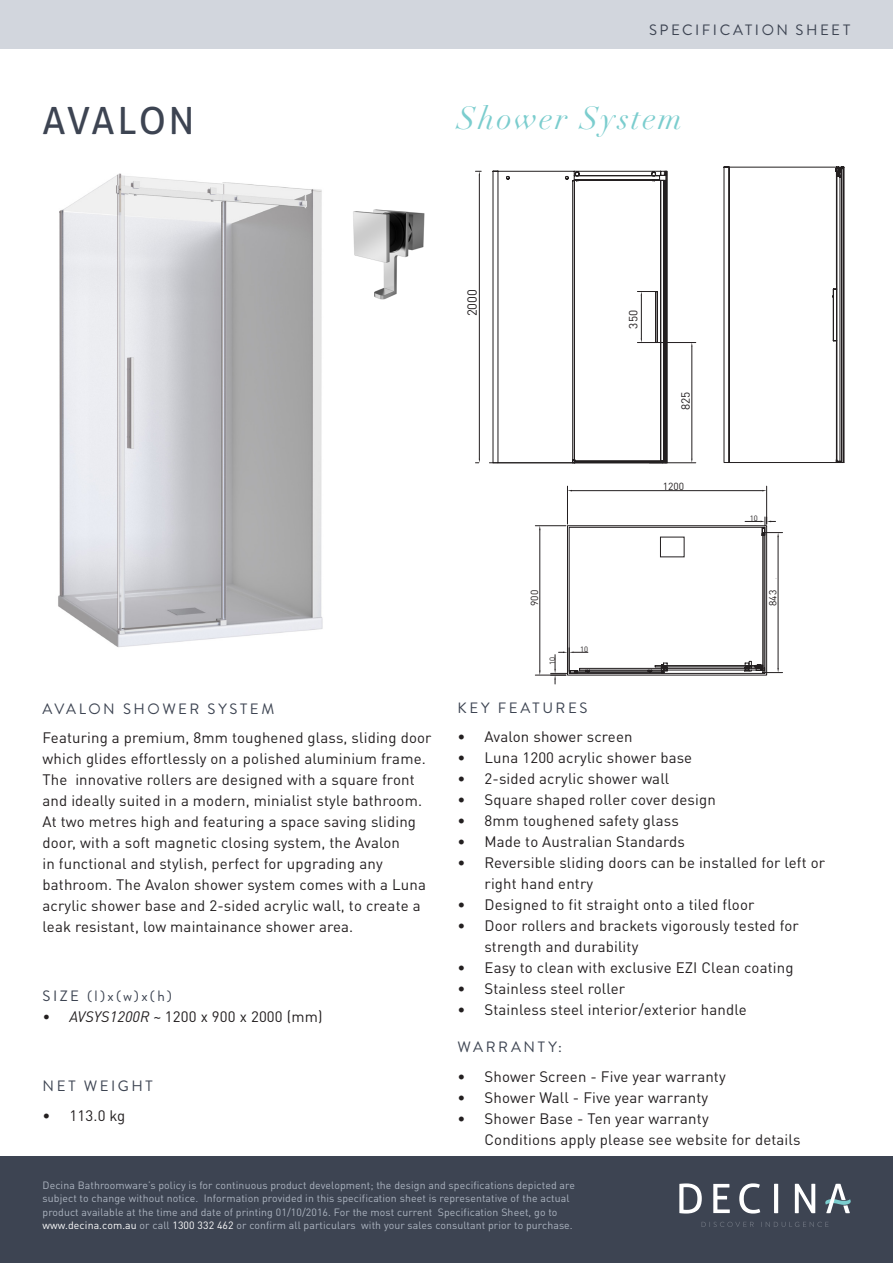
<style>
.page{position:relative;width:893px;height:1263px;background:#fff}
.page>*{position:absolute;margin:0;border:0;box-sizing:border-box;transform-origin:0 0}
.Top_Header{font:37.5px "Aller";letter-spacing:.06em;color:#3d4452}
.Name_of_product_segm{font:italic 31.5px "Didot LT Std";letter-spacing:.065em;color:#7bcdce}
.body{font:15px/21px "DIN Pro";letter-spacing:.01em;color:#231f20}
.Header_2{font:15px "Brandon Grotesque";letter-spacing:.175em;color:#3d4452}
.Header_Style{font:15px "Brandon Grotesque";letter-spacing:.17em;color:#3d4452}
.Header_1{font:15px "Brandon Grotesque";color:#3d4452}
.t1{font:13.05px "DIN Pro";color:#231f20}
.t2{font:11.7px "DIN Pro";color:#231f20}
.Bottom_Footer{font:10.5px/13.5px "DIN Pro";letter-spacing:.01em;color:#adb5c1}
.t3{font:10.2px "DIN Pro";color:#231f20}
.t4{font:7.65px "DIN Pro";color:#231f20}
.s1{font-style:italic}
.s2{color:#fff}
</style>
<div class="page">
<div style="left:0;top:1157px;width:893px;height:106px;background:#3d4452"></div>
<div style="left:0;top:0;width:893px;height:49px;background:#d2d6dd"></div>
<img style="left:58px;top:173px;width:265px;height:475px">
<svg style="left:701px;top:1222px;width:53px;height:5px"></svg>
<svg style="left:761px;top:1222px;width:67px;height:5px"></svg>
<svg style="left:679px;top:1183px;width:23px;height:30px"></svg>
<svg style="left:713px;top:1184px;width:17px;height:29px"></svg>
<svg style="left:739px;top:1183px;width:21px;height:30px"></svg>
<svg style="left:774px;top:1184px;width:4px;height:29px"></svg>
<svg style="left:795px;top:1184px;width:20px;height:29px"></svg>
<svg style="left:825px;top:1184px;width:26px;height:29px"></svg>
<img style="left:353px;top:209px;width:72px;height:91px">
<svg style="left:493px;top:171px;width:173px;height:291px"></svg>
<hr style="left:489px;top:462px;width:178px;height:1px;background:#231f20">
<hr style="left:641px;top:295px;width:1px;height:44px;background:#231f20">
<svg style="left:637px;top:339px;width:19px;height:4px"></svg>
<svg style="left:637px;top:291px;width:19px;height:4px"></svg>
<svg style="left:666px;top:171px;width:2px;height:291px"></svg>
<hr style="left:658px;top:342px;width:38px;height:1px;background:#231f20">
<hr style="left:649px;top:462px;width:47px;height:1px;background:#231f20">
<hr style="left:692px;top:346px;width:1px;height:113px;background:#231f20">
<hr style="left:479px;top:175px;width:1px;height:284px;background:#231f20">
<svg style="left:724px;top:167px;width:120px;height:296px"></svg>
<hr style="left:567px;top:486px;width:1px;height:38px;background:#231f20">
<hr style="left:766px;top:486px;width:1px;height:38px;background:#231f20">
<hr style="left:572px;top:490px;width:190px;height:1px;background:#231f20">
<hr style="left:535px;top:675px;width:31px;height:1px;background:#231f20">
<hr style="left:535px;top:525px;width:31px;height:1px;background:#231f20">
<hr style="left:540px;top:530px;width:1px;height:141px;background:#231f20">
<svg style="left:551px;top:517px;width:232px;height:167px"></svg>
<p class="Top_Header" style="left:43px;top:98px;width:153px">AVALON</p>
<p class="Header_Style" style="left:649px;top:19px;width:203px">SPECIFICATION SHEET</p>
<p class="Name_of_product_segm" style="left:457px;top:99px;width:227px">Shower System</p>
<p class="t1" style="left:462px;top:316px;width:29px;rotate:-90deg">2000</p>
<p class="t2" style="left:624px;top:329px;width:20px;rotate:-90deg">350</p>
<p class="t2" style="left:676px;top:410px;width:20px;rotate:-90deg">825</p>
<p class="t3" style="left:663px;top:478px;width:23px">1200</p>
<p class="t4" style="left:750px;top:512px;width:10px">10</p>
<p class="Header_2" style="left:43px;top:698px;width:233px">AVALON SHOWER SYSTEM</p>
<p class="body" style="left:43px;top:726px;width:391px">Featuring a premium, 8mm toughened glass, sliding door which glides effortlessly on a polished aluminium frame.<br>The innovative rollers are designed with a square front and ideally suited in a modern, minialist style bathroom.<br>At two metres high and featuring a space saving sliding door, with a soft magnetic closing system, the Avalon<br>in functional and stylish, perfect for upgrading any bathroom. The Avalon shower system comes with a Luna acrylic shower base and 2-sided acrylic wall, to create a leak resistant, low maintainance shower area.</p>
<p class="Header_1" style="left:43px;top:986px;width:131px">SIZE (l)x(w)x(h)</p>
<p class="body" style="left:43px;top:1005px;width:282px"><span class="s1">• AVSYS1200R ~</span> 1200 x 900 x 2000 (mm)</p>
<p class="Header_2" style="left:43px;top:1075px;width:112px">NET WEIGHT</p>
<p class="body" style="left:43px;top:1103px;width:84px">• 113.0 kg</p>
<p class="t3" style="left:526px;top:606px;width:18px;rotate:-90deg">900</p>
<p class="t3" style="left:765px;top:606px;width:18px;rotate:-90deg">843</p>
<p class="t4" style="left:546px;top:665px;width:10px;rotate:-90deg">10</p>
<p class="t4" style="left:580px;top:643px;width:10px">10</p>
<p class="Header_2" style="left:458px;top:697px;width:131px">KEY FEATURES</p>
<p class="body" style="left:457px;top:725px;width:177px">• Avalon shower screen</p>
<p class="body" style="left:457px;top:746px;width:236px">• Luna 1200 acrylic shower base</p>
<p class="body" style="left:457px;top:767px;width:213px">• 2-sided acrylic shower wall</p>
<p class="body" style="left:457px;top:788px;width:260px">• Square shaped roller cover design</p>
<p class="body" style="left:457px;top:809px;width:223px">• 8mm toughened safety glass</p>
<p class="body" style="left:457px;top:830px;width:229px">• Made to Australian Standards</p>
<p class="body" style="left:484px;top:851px;width:342px;text-indent:-27px">• Reversible sliding doors can be installed for left or right hand entry</p>
<p class="body" style="left:457px;top:893px;width:298px">• Designed to fit straight onto a tiled floor</p>
<p class="body" style="left:484px;top:914px;width:316px;text-indent:-27px">• Door rollers and brackets vigorously tested for strength and durability</p>
<p class="body" style="left:457px;top:956px;width:337px">• Easy to clean with exclusive EZI Clean coating</p>
<p class="body" style="left:457px;top:977px;width:169px">• Stainless steel roller</p>
<p class="body" style="left:457px;top:998px;width:291px">• Stainless steel interior/exterior handle</p>
<p class="Header_2" style="left:458px;top:1037px;width:106px">WARRANTY:</p>
<p class="body" style="left:457px;top:1064px;width:270px">• Shower Screen - Five year warranty</p>
<p class="body" style="left:457px;top:1085px;width:252px">• Shower Wall - Five year warranty</p>
<p class="body" style="left:484px;top:1106px;width:317px;text-indent:-27px">• Shower Base - Ten year warranty<br>Conditions apply please see website for details</p>
<p class="Bottom_Footer" style="left:43px;top:1177px;width:534px">Decina Bathroomware’s policy is for continuous product development; the design and specifications depicted are subject to change without notice. Information provided in this specification sheet is representative of the actual product available at the time and date of printing 01/10/2016. For the most current Specification Sheet, go to <span class="s2">www.decina.com.au</span> or call <span class="s2">1300 332 462</span> or confirm all particulars with your sales consultant prior to purchase.</p>
</div>
